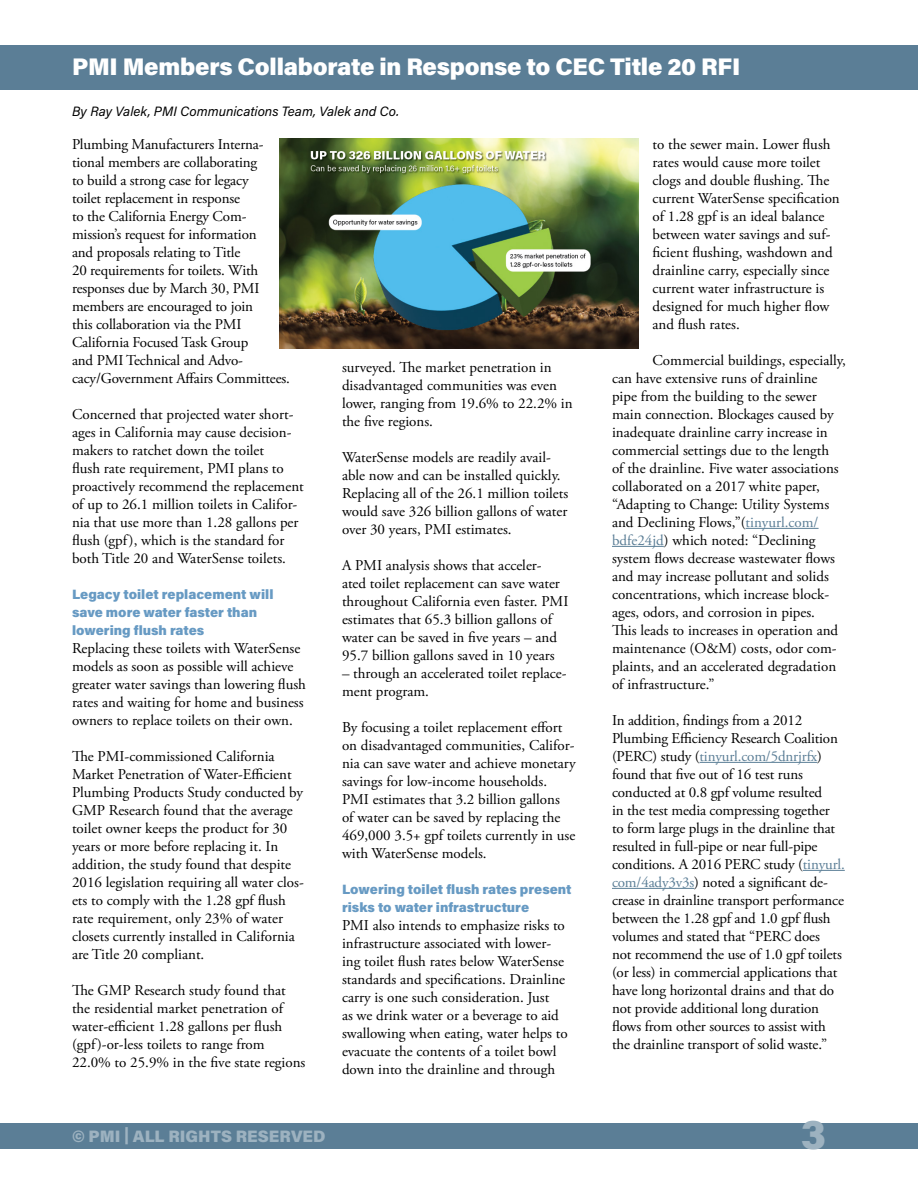
<style>
.page{position:relative;width:918px;height:1188px;background:#fff}
.page>*{position:absolute;margin:0;border:0;box-sizing:border-box;transform-origin:0 0}
.t1{font:900 40.5px "Acumin Pro";color:#9db2c0}
.inside_headline{font:900 24px "Acumin Pro";letter-spacing:-.01em;color:#fff}
.t2{font:900 16.5px "Acumin Pro";color:#9db2c0}
.body{font:15px/18px "Adobe Garamond Pro";color:#000}
.firstlinebold{font:900 13.5px/18px "Acumin Pro";color:#679ac3}
.byline{font:italic 13.5px "Acumin Pro";color:#000}
.s1{color:#5b7e96}
</style>
<div class="page">
<div style="left:0;top:45px;width:918px;height:45px;background:#5b7e96"></div>
<div style="left:0;top:1123px;width:918px;height:25px;background:#5b7e96"></div>
<hr style="left:746px;top:528px;width:73px;height:1px;background:#5b7e96">
<hr style="left:612px;top:546px;width:52px;height:1px;background:#5b7e96">
<hr style="left:700px;top:762px;width:117px;height:1px;background:#5b7e96">
<hr style="left:803px;top:870px;width:42px;height:1px;background:#5b7e96">
<hr style="left:612px;top:888px;width:82px;height:1px;background:#5b7e96">
<img style="left:279px;top:138px;width:360px;height:210px">
<p class="inside_headline" style="left:72px;top:49px;width:670px">PMI Members Collaborate in Response to CEC Title 20 RFI</p>
<p class="byline" style="left:72px;top:102px;width:329px">By Ray Valek, PMI Communications Team, Valek and Co.</p>
<p class="body" style="left:72px;top:136px;width:219px">Plumbing Manufacturers Interna&shy;tional members are collaborating<br>to build a strong case for legacy<br>toilet replacement in response<br>to the California Energy Com&shy;mission’s request for information<br>and proposals relating to Title<br>20 requirements for toilets. With responses due by March 30, PMI members are encouraged to join<br>this collaboration via the PMI<br>California Focused Task Group<br>and PMI Technical and Advo&shy;cacy/Government Affairs Committees.</p>
<p class="body" style="left:72px;top:406px;width:233px">Concerned that projected water short&shy;ages in California may cause decision&shy;makers to ratchet down the toilet<br>flush rate requirement, PMI plans to proactively recommend the replacement of up to 26.1 million toilets in Califor&shy;nia that use more than 1.28 gallons per flush (gpf), which is the standard for both Title 20 and WaterSense toilets.</p>
<p class="firstlinebold" style="left:72px;top:584px;width:203px">Legacy toilet replacement will save more water faster than lowering flush rates</p>
<p class="body" style="left:72px;top:640px;width:236px">Replacing these toilets with WaterSense models as soon as possible will achieve greater water savings than lowering flush rates and waiting for home and business owners to replace toilets on their own.</p>
<p class="body" style="left:72px;top:748px;width:233px">The PMI-commissioned California Market Penetration of Water-Efficient Plumbing Products Study conducted by GMP Research found that the average toilet owner keeps the product for 30 years or more before replacing it. In addition, the study found that despite 2016 legislation requiring all water clos&shy;ets to comply with the 1.28 gpf flush rate requirement, only 23% of water closets currently installed in California are Title 20 compliant.</p>
<p class="body" style="left:72px;top:982px;width:235px">The GMP Research study found that the residential market penetration of water-efficient 1.28 gallons per flush (gpf)-or-less toilets to range from 22.0% to 25.9% in the five state regions</p>
<p class="body" style="left:342px;top:359px;width:232px">surveyed. The market penetration in disadvantaged communities was even lower, ranging from 19.6% to 22.2% in the five regions.</p>
<p class="body" style="left:342px;top:449px;width:228px">WaterSense models are readily avail&shy;able now and can be installed quickly.<br>Replacing all of the 26.1 million toilets would save 326 billion gallons of water over 30 years, PMI estimates.</p>
<p class="body" style="left:342px;top:557px;width:228px">A PMI analysis shows that acceler&shy;ated toilet replacement can save water throughout California even faster. PMI estimates that 65.3 billion gallons of water can be saved in five years – and 95.7 billion gallons saved in 10 years</p>
<p class="body" style="left:342px;top:665px;width:226px">– through an accelerated toilet replace&shy;ment program.</p>
<p class="body" style="left:342px;top:719px;width:235px">By focusing a toilet replacement effort on disadvantaged communities, Califor&shy;nia can save water and achieve monetary savings for low-income households.<br>PMI estimates that 3.2 billion gallons<br>of water can be saved by replacing the 469,000 3.5+ gpf toilets currently in use with WaterSense models.</p>
<p class="firstlinebold" style="left:342px;top:880px;width:231px">Lowering toilet flush rates present risks to water infrastructure</p>
<p class="body" style="left:342px;top:917px;width:227px">PMI also intends to emphasize risks to infrastructure associated with lower&shy;ing toilet flush rates below WaterSense standards and specifications. Drainline carry is one such consideration. Just<br>as we drink water or a beverage to aid swallowing when eating, water helps to evacuate the contents of a toilet bowl down into the drainline and through</p>
<p class="body" style="left:652px;top:136px;width:189px">to the sewer main. Lower flush rates would cause more toilet clogs and double flushing. The current WaterSense specification of 1.28 gpf is an ideal balance between water savings and suf&shy;ficient flushing, washdown and drainline carry, especially since current water infrastructure is designed for much higher flow and flush rates.</p>
<p class="body" style="left:612px;top:352px;width:235px;text-indent:40px">Commercial buildings, especially, can have extensive runs of drainline pipe from the building to the sewer main connection. Blockages caused by inadequate drainline carry increase in commercial settings due to the length<br>of the drainline. Five water associations collaborated on a 2017 white paper, “Adapting to Change: Utility Systems and Declining Flows,”(<span class="s1">tinyurl.com/ bdfe24jd</span>) which noted: “Declining system flows decrease wastewater flows and may increase pollutant and solids concentrations, which increase block&shy;ages, odors, and corrosion in pipes.<br>This leads to increases in operation and maintenance (O&amp;M) costs, odor com&shy;plaints, and an accelerated degradation of infrastructure.”</p>
<p class="body" style="left:612px;top:712px;width:234px">In addition, findings from a 2012<br>Plumbing Efficiency Research Coalition (PERC) study (<span class="s1">tinyurl.com/5dnrjrfx</span>) found that five out of 16 test runs conducted at 0.8 gpf volume resulted<br>in the test media compressing together to form large plugs in the drainline that resulted in full-pipe or near full-pipe conditions. A 2016 PERC study (<span class="s1">tinyurl. com/4ady3v3s</span>) noted a significant de&shy;crease in drainline transport performance between the 1.28 gpf and 1.0 gpf flush volumes and stated that “PERC does<br>not recommend the use of 1.0 gpf toilets (or less) in commercial applications that have long horizontal drains and that do not provide additional long duration flows from other sources to assist with the drainline transport of solid waste.”</p>
<p class="t2" style="left:72px;top:1124px;width:255px">© PMI | ALL RIGHTS RESERVED</p>
<h1 class="t1" style="left:801px;top:1106px;width:26px">3</h1>
</div>
